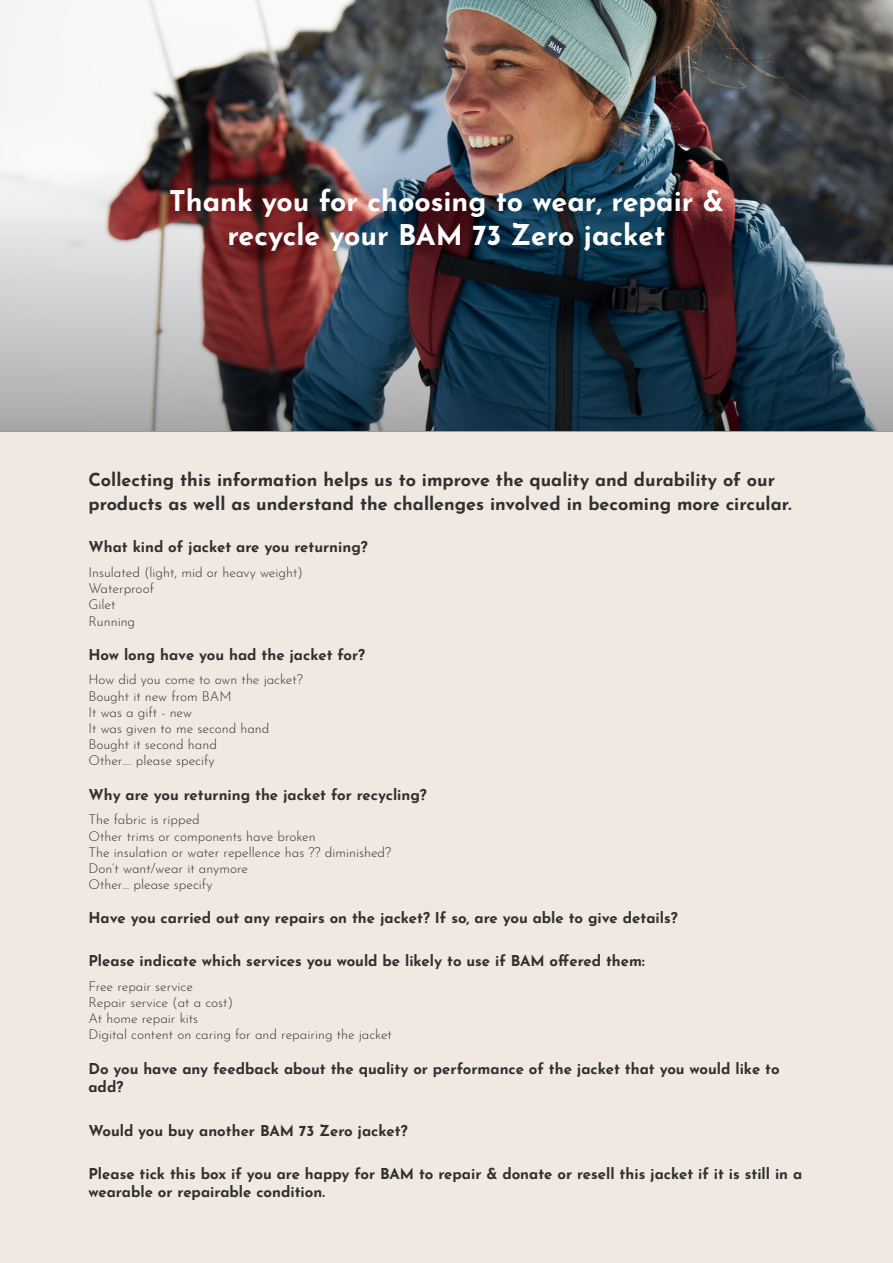
<style>
.page{position:relative;width:893px;height:1263px;background:#fff}
.page>*{position:absolute;margin:0;border:0;box-sizing:border-box;transform-origin:0 0}
.t1{font:700 28.5px "Josefin Sans";color:#fff}
.t2{font:700 18px/24px "Josefin Sans";color:#312f30}
.t3{font:700 15px/18px "Josefin Sans";color:#312f30}
.t4{font:300 13.5px "Josefin Sans";color:#312f30}
</style>
<div class="page">
<img style="left:0;top:0;width:893px;height:168px">
<div style="left:0;top:432px;width:893px;height:831px;background:#f0e9e2"></div>
<img style="left:0;top:168px;width:893px;height:264px">
<p class="t1" style="left:169px;top:175px;width:556px">Thank you for choosing to wear, repair &amp;</p>
<p class="t1" style="left:228px;top:209px;width:439px">recycle your BAM 73 Zero jacket</p>
<p class="t2" style="left:88px;top:465px;width:704px">Collecting this information helps us to improve the quality and durability of our products as well as understand the challenges involved in becoming more circular.</p>
<p class="t3" style="left:88px;top:536px;width:281px">What kind of jacket are you returning?</p>
<p class="t4" style="left:88px;top:562px;width:216px">Insulated (light, mid or heavy weight)</p>
<p class="t4" style="left:88px;top:578px;width:67px">Waterproof</p>
<p class="t4" style="left:88px;top:594px;width:29px">Gilet</p>
<p class="t4" style="left:88px;top:610px;width:48px">Running</p>
<p class="t3" style="left:88px;top:643px;width:278px">How long have you had the jacket for?</p>
<p class="t4" style="left:88px;top:669px;width:216px">How did you come to own the jacket?</p>
<p class="t4" style="left:88px;top:685px;width:145px">Bought it new from BAM</p>
<p class="t4" style="left:88px;top:702px;width:105px">It was a gift - new</p>
<p class="t4" style="left:88px;top:718px;width:183px">It was given to me second hand</p>
<p class="t4" style="left:88px;top:734px;width:130px">Bought it second hand</p>
<p class="t4" style="left:88px;top:750px;width:128px">Other…. please specify</p>
<p class="t3" style="left:88px;top:783px;width:340px">Why are you returning the jacket for recycling?</p>
<p class="t4" style="left:88px;top:809px;width:113px">The fabric is ripped</p>
<p class="t4" style="left:88px;top:825px;width:229px">Other trims or components have broken</p>
<p class="t4" style="left:88px;top:842px;width:304px">The insulation or water repellence has ?? diminished?</p>
<p class="t4" style="left:88px;top:858px;width:161px">Don’t want/wear it anymore</p>
<p class="t4" style="left:88px;top:874px;width:126px">Other… please specify</p>
<p class="t3" style="left:88px;top:907px;width:591px">Have you carried out any repairs on the jacket? If so, are you able to give details?</p>
<p class="t3" style="left:88px;top:950px;width:558px">Please indicate which services you would be likely to use if BAM offered them:</p>
<p class="t4" style="left:88px;top:976px;width:106px">Free repair service</p>
<p class="t4" style="left:88px;top:992px;width:146px">Repair service (at a cost)</p>
<p class="t4" style="left:88px;top:1008px;width:111px">At home repair kits</p>
<p class="t4" style="left:88px;top:1024px;width:305px">Digital content on caring for and repairing the jacket</p>
<p class="t3" style="left:88px;top:1058px;width:693px">Do you have any feedback about the quality or performance of the jacket that you would like to add?</p>
<p class="t3" style="left:88px;top:1119px;width:321px">Would you buy another BAM 73 Zero jacket?</p>
<p class="t3" style="left:88px;top:1163px;width:715px">Please tick this box if you are happy for BAM to repair &amp; donate or resell this jacket if it is still in a wearable or repairable condition.</p>
</div>
